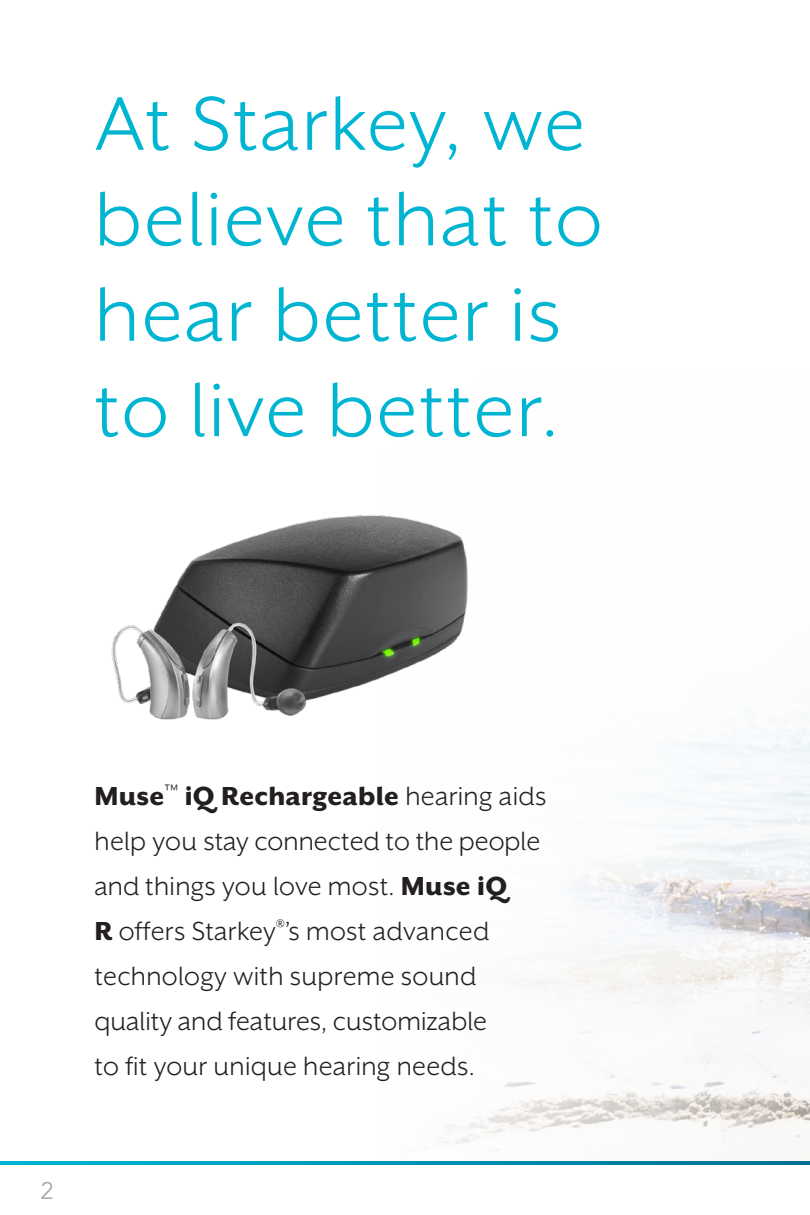
<style>
.page{position:relative;width:810px;height:1215px;background:#fff}
.page>*{position:absolute;margin:0;border:0;box-sizing:border-box;transform-origin:0 0}
.Inside_cover_headlin{font:87.6px/95.4px "Mr Eaves XL San OT";letter-spacing:.02em;color:#00b5d1}
.Inside_cover_body{font:30px/45px "Mr Eaves XL San OT";letter-spacing:.01em;color:#231f20}
.t1{font:24px "Avenir LT SLI Std Book";color:#a8abac}
.s1{font-weight:800}
</style>
<div class="page">
<svg style="left:0;top:1161px;width:810px;height:4px;background:#0094b6"></svg>
<img style="left:436px;top:1075px;width:374px;height:86px">
<svg style="left:514px;top:716px;width:296px;height:359px"></svg>
<img style="left:111px;top:515px;width:357px;height:205px">
<p class="Inside_cover_headlin" style="left:94px;top:76px;width:509px">At Starkey, we believe that to hear better is to live better.</p>
<p class="t1" style="left:41px;top:1177px;width:15px">2</p>
<p class="Inside_cover_body" style="left:94px;top:774px;width:453px"><span class="s1">Muse</span><sup>™</sup> <span class="s1">iQ Rechargeable</span> hearing aids help you stay connected to the people and things you love most. <span class="s1">Muse iQ<br>R</span> offers Starkey<sup>®</sup>’s most advanced technology with supreme sound quality and features, customizable<br>to fit your unique hearing needs.</p>
</div>
